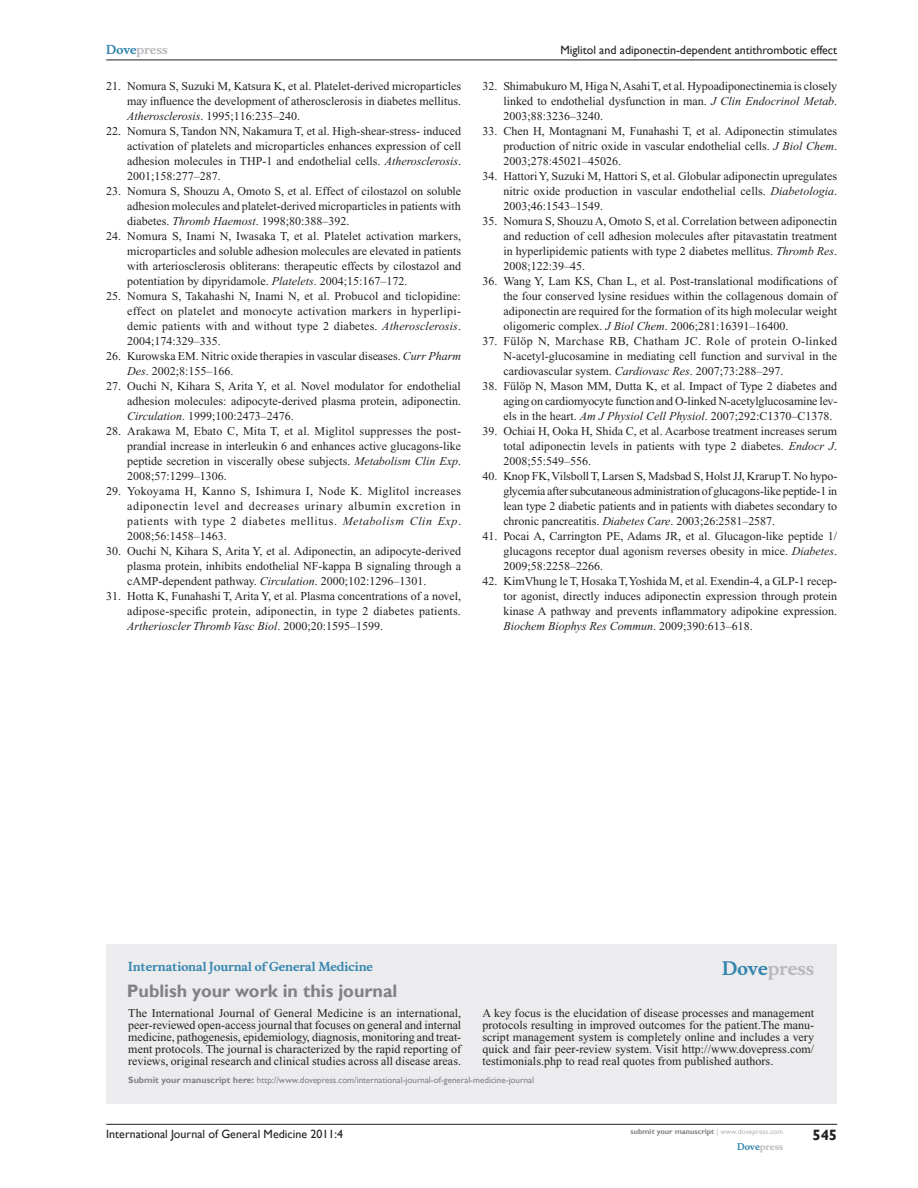
<style>
.page{position:relative;width:918px;height:1188px;background:#fff}
.page>*{position:absolute;margin:0;border:0;box-sizing:border-box;transform-origin:0 0}
.t1{font:700 18px "Gill Sans";color:#808285}
.t2{font:700 18px "Musee";color:#b8b9bc}
.t3{font:700 15px "Gill Sans";color:#231f20}
.t4{font:12px/15px "Times New Roman";color:#231f20;text-align:justify}
.t5{font:12px "Gill Sans";color:#231f20}
.t6{font:700 12px "Musee";color:#3485ae}
.t7{font:700 12px "Musee";color:#b8b9bc}
.t8{font:9px "Gill Sans";color:#808285}
.t9{font:700 9px "Musee";color:#b8b9bc}
.t10{font:700 7.5px "Gill Sans";color:#808285}
.s1{color:#3485ae}
.s2{font-style:italic}
.s3{font-weight:700}
.s4{font-weight:400;color:#b8b9bc}
</style>
<div class="page">
<div style="left:106px;top:944px;width:731px;height:159px;background:#ececee"></div>
<hr style="left:106px;top:1124px;width:731px;height:1px;background:#231f20">
<hr style="left:106px;top:60px;width:731px;height:1px;background:#231f20">
<p class="t7" style="left:106px;top:43px;width:63px"><span class="s1">Dove</span>press</p>
<p class="t4" style="left:127px;top:79px;width:335px;text-indent:-21px">21. Nomura S, Suzuki M, Katsura K, et al. Platelet-derived microparticles may influence the development of atherosclerosis in diabetes mellitus.<br><span class="s2">Atherosclerosis</span>. 1995;116:235–240.</p>
<p class="t4" style="left:127px;top:124px;width:335px;text-indent:-21px">22. Nomura S, Tandon NN, Nakamura T, et al. High-shear-stress- induced activation of platelets and microparticles enhances expression of cell adhesion molecules in THP-1 and endothelial cells. <span class="s2">Atherosclerosis</span>.<br>2001;158:277–287.</p>
<p class="t4" style="left:127px;top:184px;width:335px;text-indent:-21px">23. Nomura S, Shouzu A, Omoto S, et al. Effect of cilostazol on soluble adhesion molecules and platelet-derived microparticles in patients with diabetes. <span class="s2">Thromb Haemost</span>. 1998;80:388–392.</p>
<p class="t4" style="left:127px;top:229px;width:335px;text-indent:-21px">24. Nomura S, Inami N, Iwasaka T, et al. Platelet activation markers, microparticles and soluble adhesion molecules are elevated in patients with arteriosclerosis obliterans: therapeutic effects by cilostazol and potentiation by dipyridamole. <span class="s2">Platelets</span>. 2004;15:167–172.</p>
<p class="t4" style="left:127px;top:289px;width:335px;text-indent:-21px">25. Nomura S, Takahashi N, Inami N, et al. Probucol and ticlopidine: effect on platelet and monocyte activation markers in hyperlipi&shy;demic patients with and without type 2 diabetes. <span class="s2">Atherosclerosis</span>.<br>2004;174:329–335.</p>
<p class="t4" style="left:127px;top:349px;width:335px;text-indent:-21px">26. Kurowska EM. Nitric oxide therapies in vascular diseases. <span class="s2">Curr Pharm<br>Des</span>. 2002;8:155–166.</p>
<p class="t4" style="left:127px;top:379px;width:335px;text-indent:-21px">27. Ouchi N, Kihara S, Arita Y, et al. Novel modulator for endothelial adhesion molecules: adipocyte-derived plasma protein, adiponectin.<br><span class="s2">Circulation</span>. 1999;100:2473–2476.</p>
<p class="t4" style="left:127px;top:424px;width:335px;text-indent:-21px">28. Arakawa M, Ebato C, Mita T, et al. Miglitol suppresses the post&shy;prandial increase in interleukin 6 and enhances active glucagons-like peptide secretion in viscerally obese subjects. <span class="s2">Metabolism Clin Exp</span>.<br>2008;57:1299–1306.</p>
<p class="t4" style="left:127px;top:484px;width:336px;text-indent:-21px">29. Yokoyama H, Kanno S, Ishimura I, Node K. Miglitol increases adiponectin level and decreases urinary albumin excretion in patients with type 2 diabetes mellitus. <span class="s2">Metabolism Clin Exp</span>.<br>2008;56:1458–1463.</p>
<p class="t4" style="left:127px;top:544px;width:335px;text-indent:-21px">30. Ouchi N, Kihara S, Arita Y, et al. Adiponectin, an adipocyte-derived plasma protein, inhibits endothelial NF-kappa B signaling through a cAMP-dependent pathway. <span class="s2">Circulation</span>. 2000;102:1296–1301.</p>
<p class="t4" style="left:127px;top:589px;width:335px;text-indent:-21px">31. Hotta K, Funahashi T, Arita Y, et al. Plasma concentrations of a novel, adipose-specific protein, adiponectin, in type 2 diabetes patients.<br><span class="s2">Artherioscler Thromb Vasc Biol</span>. 2000;20:1595–1599.</p>
<p class="t5" style="left:560px;top:43px;width:278px">Miglitol and adiponectin-dependent antithrombotic effect</p>
<p class="t4" style="left:503px;top:79px;width:335px;text-indent:-21px">32. Shimabukuro M, Higa N, Asahi T, et al. Hypoadiponectinemia is closely linked to endothelial dysfunction in man. <span class="s2">J Clin Endocrinol Metab</span>.<br>2003;88:3236–3240.</p>
<p class="t4" style="left:503px;top:124px;width:335px;text-indent:-21px">33. Chen H, Montagnani M, Funahashi T, et al. Adiponectin stimulates production of nitric oxide in vascular endothelial cells. <span class="s2">J Biol Chem</span>.<br>2003;278:45021–45026.</p>
<p class="t4" style="left:503px;top:169px;width:335px;text-indent:-21px">34. Hattori Y, Suzuki M, Hattori S, et al. Globular adiponectin upregulates nitric oxide production in vascular endothelial cells. <span class="s2">Diabetologia</span>.<br>2003;46:1543–1549.</p>
<p class="t4" style="left:503px;top:214px;width:335px;text-indent:-21px">35. Nomura S, Shouzu A, Omoto S, et al. Correlation between adiponectin and reduction of cell adhesion molecules after pitavastatin treatment in hyperlipidemic patients with type 2 diabetes mellitus. <span class="s2">Thromb Res</span>.<br>2008;122:39–45.</p>
<p class="t4" style="left:503px;top:274px;width:335px;text-indent:-21px">36. Wang Y, Lam KS, Chan L, et al. Post-translational modifications of the four conserved lysine residues within the collagenous domain of adiponectin are required for the formation of its high molecular weight oligomeric complex. <span class="s2">J Biol Chem</span>. 2006;281:16391–16400.</p>
<p class="t4" style="left:503px;top:334px;width:335px;text-indent:-21px">37. Fülöp N, Marchase RB, Chatham JC. Role of protein O-linked N-acetyl-glucosamine in mediating cell function and survival in the cardiovascular system. <span class="s2">Cardiovasc Res</span>. 2007;73:288–297.</p>
<p class="t4" style="left:503px;top:379px;width:336px;text-indent:-21px">38. Fülöp N, Mason MM, Dutta K, et al. Impact of Type 2 diabetes and aging on cardiomyocyte function and O-linked N-acetylglucosamine lev&shy;els in the heart. <span class="s2">Am J Physiol Cell Physiol</span>. 2007;292:C1370–C1378.</p>
<p class="t4" style="left:503px;top:424px;width:335px;text-indent:-21px">39. Ochiai H, Ooka H, Shida C, et al. Acarbose treatment increases serum total adiponectin levels in patients with type 2 diabetes. <span class="s2">Endocr J</span>.<br>2008;55:549–556.</p>
<p class="t4" style="left:503px;top:469px;width:336px;text-indent:-21px">40. Knop FK, Vilsboll T, Larsen S, Madsbad S, Holst JJ, Krarup T. No hypo&shy;glycemia after subcutaneous administration of glucagons-like peptide-1 in lean type 2 diabetic patients and in patients with diabetes secondary to chronic pancreatitis. <span class="s2">Diabetes Care</span>. 2003;26:2581–2587.</p>
<p class="t4" style="left:503px;top:529px;width:335px;text-indent:-21px">41. Pocai A, Carrington PE, Adams JR, et al. Glucagon-like peptide 1/ glucagons receptor dual agonism reverses obesity in mice. <span class="s2">Diabetes</span>.<br>2009;58:2258–2266.</p>
<p class="t4" style="left:503px;top:574px;width:335px;text-indent:-21px">42. KimVhung le T, Hosaka T, Yoshida M, et al. Exendin-4, a GLP-1 recep&shy;tor agonist, directly induces adiponectin expression through protein kinase A pathway and prevents inflammatory adipokine expression.<br><span class="s2">Biochem Biophys Res Commun</span>. 2009;390:613–618.</p>
<p class="t6" style="left:128px;top:959px;width:246px">International Journal of General Medicine</p>
<h1 class="t1" style="left:127px;top:980px;width:272px">Publish your work in this journal</h1>
<h1 class="t2" style="left:722px;top:958px;width:94px"><span class="s1">Dove</span>press</h1>
<p class="t4" style="left:128px;top:1007px;width:335px;line-height:12px">The International Journal of General Medicine is an international, peer-reviewed open-access journal that focuses on general and internal medicine, pathogenesis, epidemiology, diagnosis, monitoring and treat&shy;ment protocols. The journal is characterized by the rapid reporting of reviews, original research and clinical studies across all disease areas.</p>
<p class="t4" style="left:482px;top:1007px;width:333px;line-height:12px">A key focus is the elucidation of disease processes and management protocols resulting in improved outcomes for the patient.The manu&shy;script management system is completely online and includes a very quick and fair peer-review system. Visit http://www.dovepress.com/ testimonials.php to read real quotes from published authors.</p>
<p class="t8" style="left:128px;top:1075px;width:407px"><span class="s3">Submit your manuscript here:</span> http://www.dovepress.com/international-journal-of-general-medicine-journal</p>
<p class="t5" style="left:106px;top:1127px;width:238px">International Journal of General Medicine 2011:4</p>
<p class="t10" style="left:631px;top:1127px;width:154px">submit your manuscript <span class="s4">| www.dovepress.com</span></p>
<p class="t9" style="left:737px;top:1141px;width:48px"><span class="s1">Dove</span>press</p>
<p class="t3" style="left:812px;top:1126px;width:26px">545</p>
</div>
